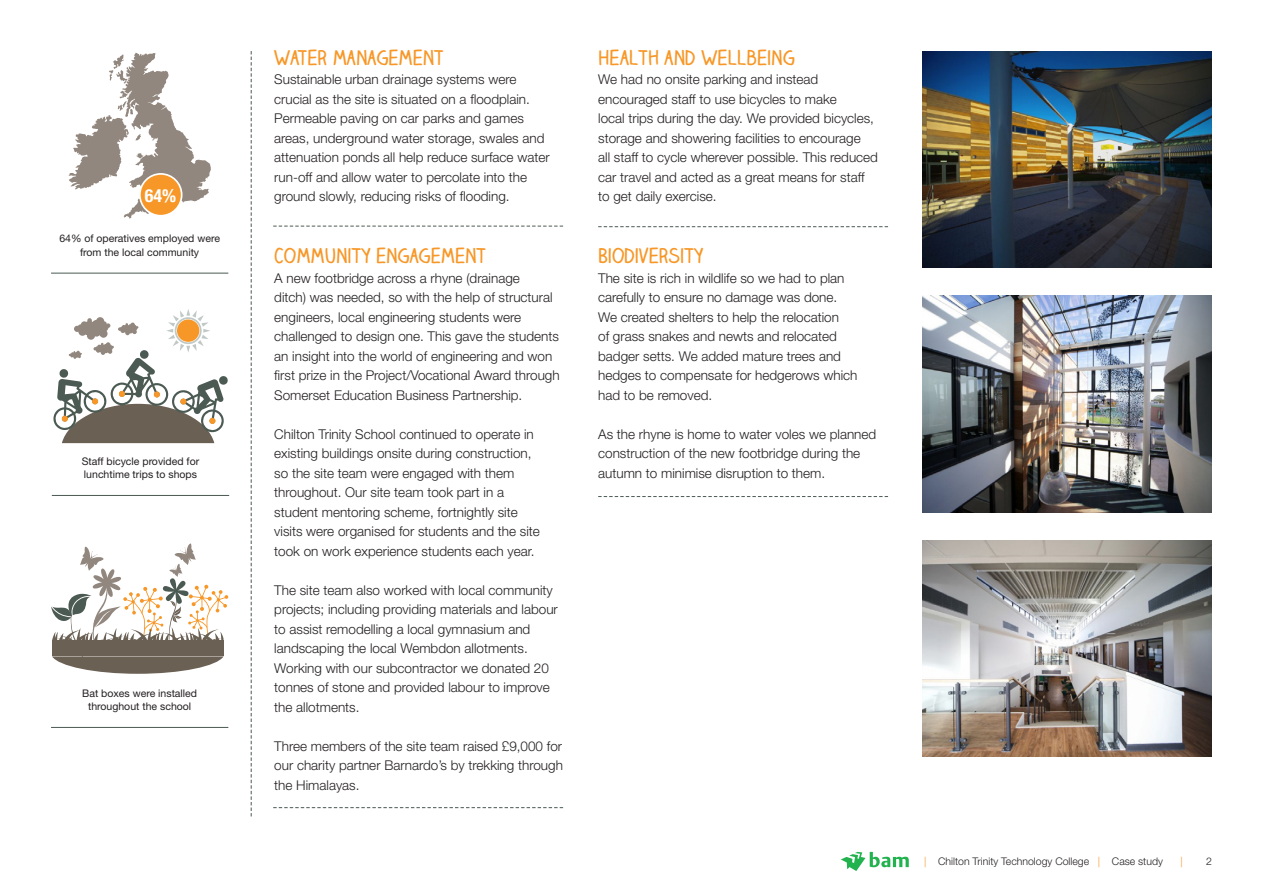
<style>
.page{position:relative;width:1263px;height:893px;background:#fff}
.page>*{position:absolute;margin:0;border:0;box-sizing:border-box;transform-origin:0 0}
._02_Sub_header_orang{font:700 19.5px "Claire Hand";color:#f79727}
.t1{font:700 condensed 18px "Helvetica Neue LT";color:#fff}
._01_Body_text{font:300 13.5px/19.5px "Helvetica Neue LT";color:#231f20}
._04_infographic_text{font:10.5px/13.5px "Helvetica Neue LT";color:#231f20;text-align:center}
.t2{font:300 10.5px "Helvetica Neue LT";color:#231f20}
.t3{font:300 10.5px "Helvetica Neue LT";color:#f79727}
.s1{color:#f79727}
</style>
<div class="page">
<svg style="left:841px;top:852px;width:68px;height:19px"></svg>
<svg style="left:251px;top:51px;width:1px;height:765px"></svg>
<svg style="left:273px;top:226px;width:290px;height:1px"></svg>
<svg style="left:273px;top:807px;width:290px;height:1px"></svg>
<svg style="left:598px;top:226px;width:290px;height:1px"></svg>
<svg style="left:598px;top:496px;width:290px;height:1px"></svg>
<hr style="left:51px;top:273px;width:177px;height:1px;background:#4b5a52">
<svg style="left:68px;top:53px;width:143px;height:166px"></svg>
<div style="left:140px;top:174px;width:42px;height:42px;background:#f79727;border-radius:50%"></div>
<div style="left:139px;top:173px;width:44px;height:44px;border:2px solid #fff;border-radius:50%"></div>
<img style="left:922px;top:296px;width:290px;height:216px">
<img style="left:922px;top:540px;width:290px;height:217px">
<img style="left:922px;top:51px;width:290px;height:217px">
<hr style="left:51px;top:727px;width:177px;height:1px;background:#4b5a52">
<hr style="left:52px;top:495px;width:177px;height:1px;background:#4b5a52">
<svg style="left:53px;top:309px;width:175px;height:134px"></svg>
<svg style="left:51px;top:543px;width:177px;height:131px"></svg>
<div style="left:52px;top:640px;width:172px;height:16px;background:#6a6054"></div>
<p class="t1" style="left:145px;top:185px;width:33px">64%</p>
<p class="_04_infographic_text" style="left:59px;top:232px;width:162px">64% of operatives employed were from the local community</p>
<p class="_04_infographic_text" style="left:82px;top:454px;width:119px;text-align:left">Staff bicycle provided for lunchtime trips to shops</p>
<p class="_04_infographic_text" style="left:82px;top:686px;width:116px">Bat boxes were installed throughout the school</p>
<p class="_02_Sub_header_orang" style="left:274px;top:44px;width:171px">WATER MANAGEMENT</p>
<p class="_01_Body_text" style="left:274px;top:70px;width:277px">Sustainable urban drainage systems were crucial as the site is situated on a floodplain.<br>Permeable paving on car parks and games areas, underground water storage, swales and attenuation ponds all help reduce surface water run-off and allow water to percolate into the ground slowly, reducing risks of flooding.</p>
<p class="_02_Sub_header_orang" style="left:274px;top:242px;width:213px">COMMUNITY ENGAGEMENT</p>
<p class="_01_Body_text" style="left:274px;top:268px;width:287px">A new footbridge across a rhyne (drainage<br>ditch) was needed, so with the help of structural engineers, local engineering students were challenged to design one. This gave the students an insight into the world of engineering and won first prize in the Project/Vocational Award through Somerset Education Business Partnership.</p>
<p class="_01_Body_text" style="left:274px;top:424px;width:267px">Chilton Trinity School continued to operate in existing buildings onsite during construction, so the site team were engaged with them throughout. Our site team took part in a student mentoring scheme, fortnightly site visits were organised for students and the site took on work experience students each year.</p>
<p class="_01_Body_text" style="left:274px;top:580px;width:285px">The site team also worked with local community projects; including providing materials and labour to assist remodelling a local gymnasium and landscaping the local Wembdon allotments.<br>Working with our subcontractor we donated 20 tonnes of stone and provided labour to improve the allotments.</p>
<p class="_01_Body_text" style="left:274px;top:736px;width:290px;text-align:justify">Three members of the site team raised £9,000 for our charity partner Barnardo’s by trekking through the Himalayas.</p>
<p class="_02_Sub_header_orang" style="left:598px;top:44px;width:198px">HEALTH AND WELLBEING</p>
<p class="_01_Body_text" style="left:598px;top:70px;width:281px">We had no onsite parking and instead encouraged staff to use bicycles to make<br>local trips during the day. We provided bicycles, storage and showering facilities to encourage<br>all staff to cycle wherever possible. This reduced car travel and acted as a great means for staff to get daily exercise.</p>
<p class="_02_Sub_header_orang" style="left:598px;top:242px;width:107px">BIODIVERSITY</p>
<p class="_01_Body_text" style="left:598px;top:268px;width:261px">The site is rich in wildlife so we had to plan carefully to ensure no damage was done.<br>We created shelters to help the relocation<br>of grass snakes and newts and relocated badger setts. We added mature trees and hedges to compensate for hedgerows which had to be removed.</p>
<p class="_01_Body_text" style="left:598px;top:424px;width:280px">As the rhyne is home to water voles we planned construction of the new footbridge during the autumn to minimise disruption to them.</p>
<p class="t2" style="left:924px;top:855px;width:240px"><span class="s1">|</span> Chilton Trinity Technology College <span class="s1">|</span> Case study</p>
<p class="t3" style="left:1180px;top:855px;width:4px">|</p>
<p class="t2" style="left:1206px;top:855px;width:7px">2</p>
</div>
